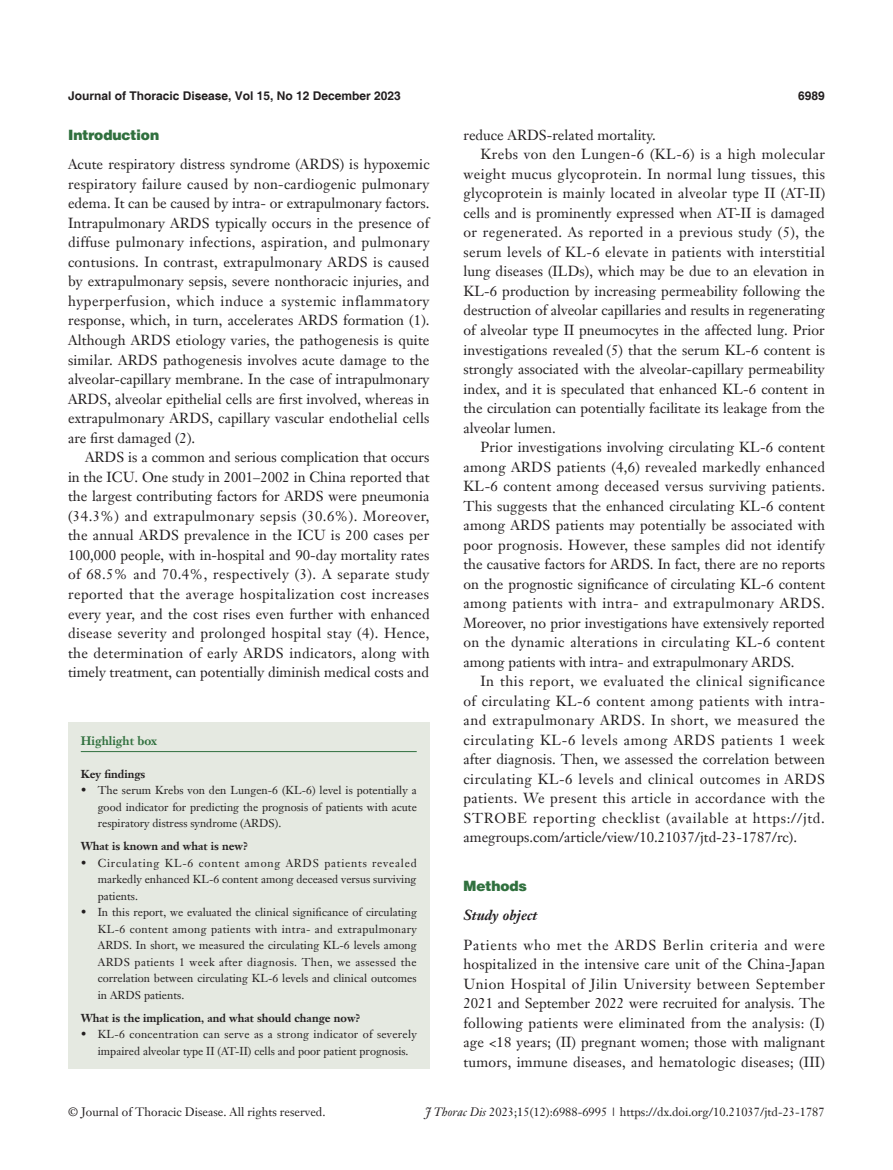
<style>
.page{position:relative;width:893px;height:1170px;background:#fff}
.page>*{position:absolute;margin:0;border:0;box-sizing:border-box;transform-origin:0 0}
.t1{font:14.25px/19.5px "Janson Text LT";color:#231f20;text-align:justify}
._1ji-zhengti{font:900 14.25px "Helvetica";color:#30703e}
._2ji-zhengti{font:italic 700 14.25px "Janson Text LT";color:#231f20}
._1ji-6_5{font:900 14.25px "Helvetica";color:#30703e}
.t2{font:12px "Janson Text LT";color:#231f20}
.t3{font:700 12px "Helvetica";color:#231f20}
.Cite{font:700 12px "Janson Text LT";color:#30703e}
.Cite-2{font:11.25px/16.5px "Janson Text LT";color:#231f20;text-align:justify}
.Cite-3{font:700 11.25px "Janson Text LT";color:#231f20}
.s1{font-style:italic}
</style>
<div class="page">
<div style="left:68px;top:722px;width:361px;height:346px;background:#e5e9e1"></div>
<hr style="left:81px;top:751px;width:336px;height:1px;background:#30703e">
<p class="t3" style="left:68px;top:88px;width:334px">Journal of Thoracic Disease, Vol 15, No 12 December 2023</p>
<p class="t3" style="left:798px;top:88px;width:28px">6989</p>
<p class="_1ji-zhengti" style="left:68px;top:126px;width:93px">Introduction</p>
<p class="t1" style="left:68px;top:154px;width:363px">Acute respiratory distress syndrome (ARDS) is hypoxemic respiratory failure caused by non-cardiogenic pulmonary edema. It can be caused by intra- or extrapulmonary factors.<br>Intrapulmonary ARDS typically occurs in the presence of diffuse pulmonary infections, aspiration, and pulmonary contusions. In contrast, extrapulmonary ARDS is caused by extrapulmonary sepsis, severe nonthoracic injuries, and hyperperfusion, which induce a systemic inflammatory response, which, in turn, accelerates ARDS formation (1).<br>Although ARDS etiology varies, the pathogenesis is quite similar. ARDS pathogenesis involves acute damage to the alveolar-capillary membrane. In the case of intrapulmonary ARDS, alveolar epithelial cells are first involved, whereas in extrapulmonary ARDS, capillary vascular endothelial cells are first damaged (2).</p>
<p class="t1" style="left:68px;top:447px;width:363px;text-indent:17px">ARDS is a common and serious complication that occurs in the ICU. One study in 2001–2002 in China reported that the largest contributing factors for ARDS were pneumonia (34.3%) and extrapulmonary sepsis (30.6%). Moreover, the annual ARDS prevalence in the ICU is 200 cases per 100,000 people, with in-hospital and 90-day mortality rates of 68.5% and 70.4%, respectively (3). A separate study reported that the average hospitalization cost increases every year, and the cost rises even further with enhanced disease severity and prolonged hospital stay (4). Hence, the determination of early ARDS indicators, along with timely treatment, can potentially diminish medical costs and</p>
<p class="Cite" style="left:81px;top:733px;width:78px">Highlight box</p>
<p class="Cite-3" style="left:81px;top:766px;width:66px">Key findings</p>
<p class="Cite-2" style="left:98px;top:781px;width:321px;text-indent:-17px">• The serum Krebs von den Lungen-6 (KL-6) level is potentially a good indicator for predicting the prognosis of patients with acute respiratory distress syndrome (ARDS).</p>
<p class="Cite-3" style="left:81px;top:838px;width:169px">What is known and what is new?</p>
<p class="Cite-2" style="left:98px;top:854px;width:320px;text-indent:-17px">• Circulating KL-6 content among ARDS patients revealed markedly enhanced KL-6 content among deceased versus surviving patients.</p>
<p class="Cite-2" style="left:98px;top:903px;width:321px;text-indent:-17px">• In this report, we evaluated the clinical significance of circulating KL-6 content among patients with intra- and extrapulmonary ARDS. In short, we measured the circulating KL-6 levels among ARDS patients 1 week after diagnosis. Then, we assessed the correlation between circulating KL-6 levels and clinical outcomes in ARDS patients.</p>
<p class="Cite-3" style="left:81px;top:1010px;width:281px">What is the implication, and what should change now?</p>
<p class="Cite-2" style="left:98px;top:1025px;width:321px;text-indent:-17px">• KL-6 concentration can serve as a strong indicator of severely impaired alveolar type II (AT-II) cells and poor patient prognosis.</p>
<p class="t1" style="left:463px;top:125px;width:194px">reduce ARDS-related mortality.</p>
<p class="t1" style="left:463px;top:144px;width:363px;text-indent:17px">Krebs von den Lungen-6 (KL-6) is a high molecular weight mucus glycoprotein. In normal lung tissues, this glycoprotein is mainly located in alveolar type II (AT-II) cells and is prominently expressed when AT-II is damaged or regenerated. As reported in a previous study (5), the serum levels of KL-6 elevate in patients with interstitial lung diseases (ILDs), which may be due to an elevation in KL-6 production by increasing permeability following the destruction of alveolar capillaries and results in regenerating of alveolar type II pneumocytes in the affected lung. Prior investigations revealed (5) that the serum KL-6 content is strongly associated with the alveolar-capillary permeability index, and it is speculated that enhanced KL-6 content in the circulation can potentially facilitate its leakage from the alveolar lumen.</p>
<p class="t1" style="left:463px;top:437px;width:363px;text-indent:17px">Prior investigations involving circulating KL-6 content among ARDS patients (4,6) revealed markedly enhanced KL-6 content among deceased versus surviving patients.<br>This suggests that the enhanced circulating KL-6 content among ARDS patients may potentially be associated with poor prognosis. However, these samples did not identify the causative factors for ARDS. In fact, there are no reports on the prognostic significance of circulating KL-6 content among patients with intra- and extrapulmonary ARDS.<br>Moreover, no prior investigations have extensively reported on the dynamic alterations in circulating KL-6 content among patients with intra- and extrapulmonary ARDS.</p>
<p class="t1" style="left:463px;top:671px;width:363px;text-indent:17px">In this report, we evaluated the clinical significance of circulating KL-6 content among patients with intra&shy;and extrapulmonary ARDS. In short, we measured the circulating KL-6 levels among ARDS patients 1 week after diagnosis. Then, we assessed the correlation between circulating KL-6 levels and clinical outcomes in ARDS patients. We present this article in accordance with the STROBE reporting checklist (available at https://jtd. amegroups.com/article/view/10.21037/jtd-23-1787/rc).</p>
<p class="_1ji-6_5" style="left:463px;top:876px;width:65px">Methods</p>
<p class="_2ji-zhengti" style="left:463px;top:906px;width:75px">Study object</p>
<p class="t1" style="left:463px;top:934px;width:363px">Patients who met the ARDS Berlin criteria and were hospitalized in the intensive care unit of the China-Japan Union Hospital of Jilin University between September 2021 and September 2022 were recruited for analysis. The following patients were eliminated from the analysis: (I) age &lt;18 years; (II) pregnant women; those with malignant tumors, immune diseases, and hematologic diseases; (III)</p>
<p class="t2" style="left:68px;top:1104px;width:259px">© Journal of Thoracic Disease. All rights reserved.</p>
<p class="t2" style="left:425px;top:1104px;width:401px"><span class="s1">J Thorac Dis</span> 2023;15(12):6988-6995 | https://dx.doi.org/10.21037/jtd-23-1787</p>
</div>
